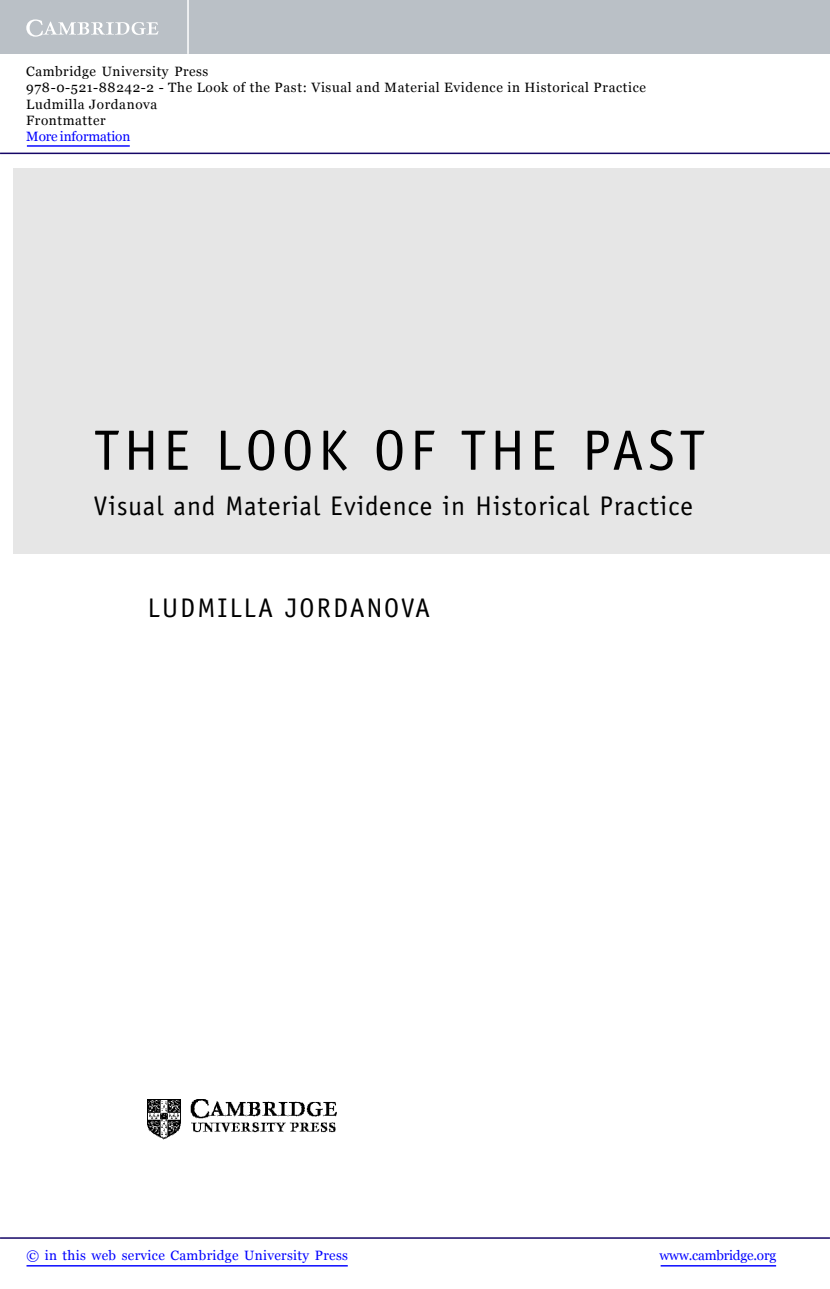
<style>
.page{position:relative;width:830px;height:1289px;background:#fff}
.page>*{position:absolute;margin:0;border:0;box-sizing:border-box;transform-origin:0 0}
.t1{font:57px "Officina Sans";letter-spacing:.08em;color:#000}
.t2{font:27px "Officina Sans";letter-spacing:.04em;color:#000}
.t3{font:27px "Officina Sans";letter-spacing:.08em;color:#000}
.t4{font:13.5px/16.2px "Georgia";letter-spacing:.045em;color:#000}
.t5{font:13.5px "Georgia";letter-spacing:.025em;color:#00f}
.t6{font:13.5px "Georgia";letter-spacing:-.015em;color:#00f}
.t7{font:13.5px "Georgia";letter-spacing:-.01em;color:#00f}
</style>
<div class="page">
<div style="left:13px;top:169px;width:816px;height:385px;background:#e6e6e6"></div>
<img style="left:148px;top:1100px;width:188px;height:39px">
<div style="left:0;top:0;width:829px;height:54px;background:#bac0c6"></div>
<svg style="left:26px;top:19px;width:132px;height:18px"></svg>
<hr style="left:187px;top:0;width:2px;height:54px;background:#fff">
<hr style="left:0;top:153px;width:829px;height:1px;background:#150666">
<hr style="left:27px;top:145px;width:103px;height:2px;background:#00f">
<hr style="left:660px;top:1265px;width:115px;height:1px;background:#00f">
<hr style="left:0;top:1237px;width:829px;height:2px;background:#150666">
<hr style="left:26px;top:1265px;width:321px;height:1px;background:#00f">
<p class="t4" style="left:26px;top:64px;width:621px">Cambridge University Press<br>978-0-521-88242-2 - The Look of the Past: Visual and Material Evidence in Historical Practice Ludmilla Jordanova<br>Frontmatter</p>
<p class="t7" style="left:26px;top:128px;width:105px">More information</p>
<h1 class="t1" style="left:94px;top:428px;width:612px">THE LOOK OF THE PAST</h1>
<h2 class="t2" style="left:94px;top:495px;width:600px">Visual and Material Evidence in Historical Practice</h2>
<h2 class="t3" style="left:148px;top:597px;width:283px">LUDMILLA JORDANOVA</h2>
<p class="t5" style="left:26px;top:1247px;width:323px">© in this web service Cambridge University Press</p>
<p class="t6" style="left:659px;top:1247px;width:118px">www.cambridge.org</p>
</div>
